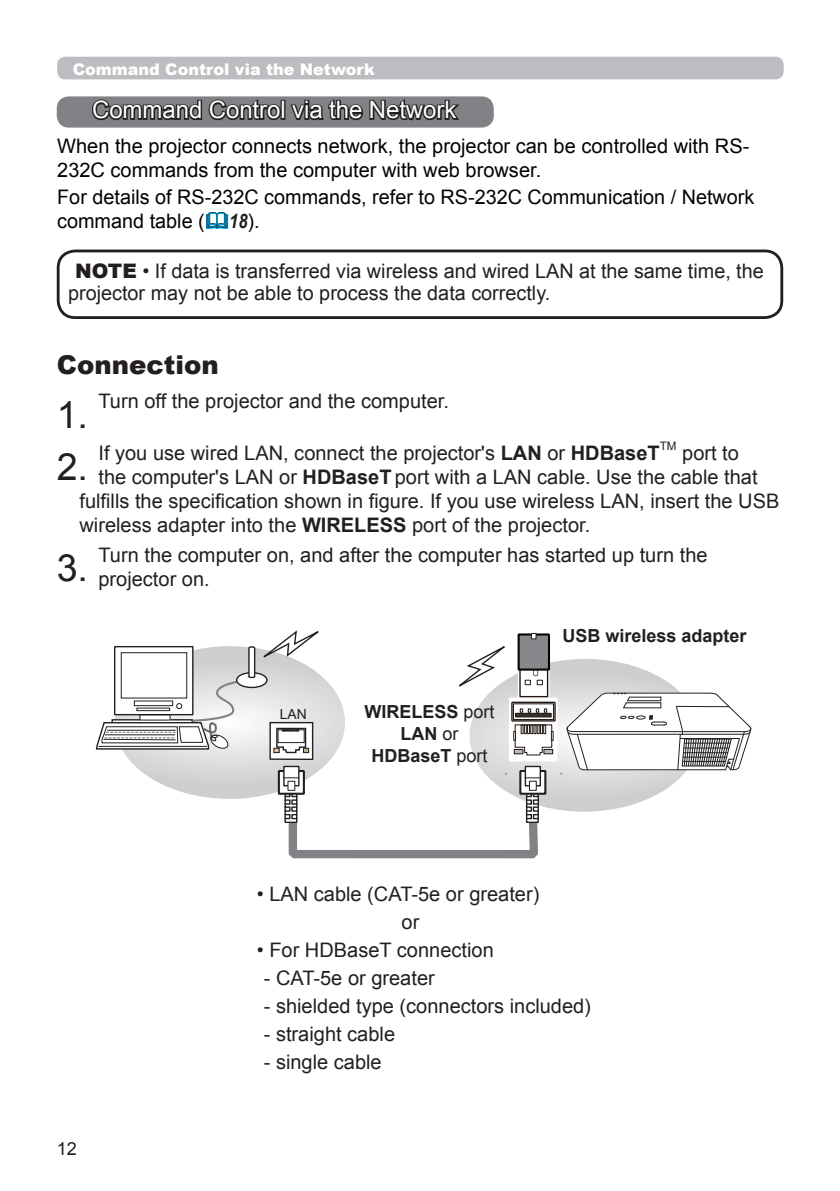
<style>
.page{position:relative;width:840px;height:1191px;background:#fff}
.page>*{position:absolute;margin:0;border:0;box-sizing:border-box;transform-origin:0 0}
.t1{font:37.4px "Arial";color:#231f20}
.t2{font:900 26px "Arial";color:#231f20}
.t3{font:24px "Arial";letter-spacing:-.005em;color:#fff}
.t4{font:20px/24px "Arial";color:#231f20}
.t5{font:20px/24px "Arial";color:#030303}
.t6{font:700 18px/22px "Arial";color:#231f20;text-align:center}
.t7{font:18px "Arial";color:#231f20}
.t8{font:900 16px "Arial";color:#fff}
.t9{font:13.8px "Arial";color:#231f20}
.t10{font:11.6px "Arial";color:#231f20}
.s1{font-family:"Arial Narrow";font-weight:700;font-style:italic;color:#231f20}
.s2{font-weight:900}
.s3{font-weight:700}
.s4{font-weight:400}
</style>
<div class="page">
<div style="left:57px;top:57px;width:726px;height:22px;background:#bcbdc0;border-radius:8px"></div>
<svg style="left:95px;top:630px;width:657px;height:229px"></svg>
<div style="left:57px;top:249px;width:725px;height:70px;border:3px solid #231f20;border-radius:17px"></div>
<div style="left:57px;top:96px;width:436px;height:32px;background:#808285;border-radius:12px"></div>
<svg style="left:90px;top:96px;width:372px;height:32px"></svg>
<svg style="left:206px;top:212px;width:23px;height:17px"></svg>
<p class="t8" style="left:73px;top:57px;width:303px">Command Control via the Network</p>
<p class="t3" style="left:92px;top:94px;width:365px">Command Control via the Network</p>
<p class="t5" style="left:57px;top:134px;width:693px">When the projector connects network, the projector can be controlled with RS-<br>232C commands from the computer with web browser.</p>
<p class="t5" style="left:57px;top:185px;width:698px">For details of RS-232C commands, refer to RS-232C Communication / Network command table ( <span class="s1">18</span>).</p>
<p class="t4" style="left:68px;top:260px;width:696px;line-height:22px;text-indent:7px"><span class="s2">NOTE</span> • If data is transferred via wireless and wired LAN at the same time, the projector may not be able to process the data correctly.</p>
<h2 class="t2" style="left:57px;top:346px;width:163px">Connection</h2>
<h1 class="t1" style="left:57px;top:390px;width:33px">1.</h1>
<p class="t4" style="left:98px;top:389px;width:352px">Turn off the projector and the computer.</p>
<h1 class="t1" style="left:57px;top:442px;width:33px">2.</h1>
<p class="t4" style="left:98px;top:441px;width:562px">If you use wired LAN, connect the projector's <span class="s3">LAN</span> or <span class="s3">HDBaseT</span></p>
<p class="t10" style="left:659px;top:438px;width:18px">TM</p>
<p class="t4" style="left:681px;top:441px;width:58px">port to</p>
<p class="t4" style="left:98px;top:465px;width:660px">the computer's LAN or <span class="s3">HDBaseT</span> port with a LAN cable. Use the cable that</p>
<p class="t4" style="left:79px;top:489px;width:701px">fulfills the specification shown in figure. If you use wireless LAN, insert the USB</p>
<p class="t4" style="left:79px;top:513px;width:512px">wireless adapter into the <span class="s3">WIRELESS</span> port of the projector.</p>
<h1 class="t1" style="left:57px;top:543px;width:33px">3.</h1>
<p class="t4" style="left:98px;top:543px;width:610px">Turn the computer on, and after the computer has started up turn the projector on.</p>
<p class="t9" style="left:279px;top:705px;width:28px">LAN</p>
<p class="t6" style="left:364px;top:701px;width:132px">WIRELESS <span class="s4">port<br></span>LAN <span class="s4">or<br></span>HDBaseT <span class="s4">port</span></p>
<p class="t6" style="left:562px;top:625px;width:186px">USB wireless adapter</p>
<p class="t7" style="left:57px;top:1137px;width:22px">12</p>
<p class="t4" style="left:401px;top:880px;width:139px;line-height:28px;text-indent:-145px">• LAN cable (CAT-5e or greater) or</p>
<p class="t4" style="left:257px;top:938px;width:238px">• For HDBaseT connection</p>
<p class="t4" style="left:264px;top:966px;width:172px">- CAT-5e or greater</p>
<p class="t4" style="left:264px;top:994px;width:328px">- shielded type (connectors included)</p>
<p class="t4" style="left:264px;top:1022px;width:133px">- straight cable</p>
<p class="t4" style="left:264px;top:1050px;width:119px">- single cable</p>
</div>
